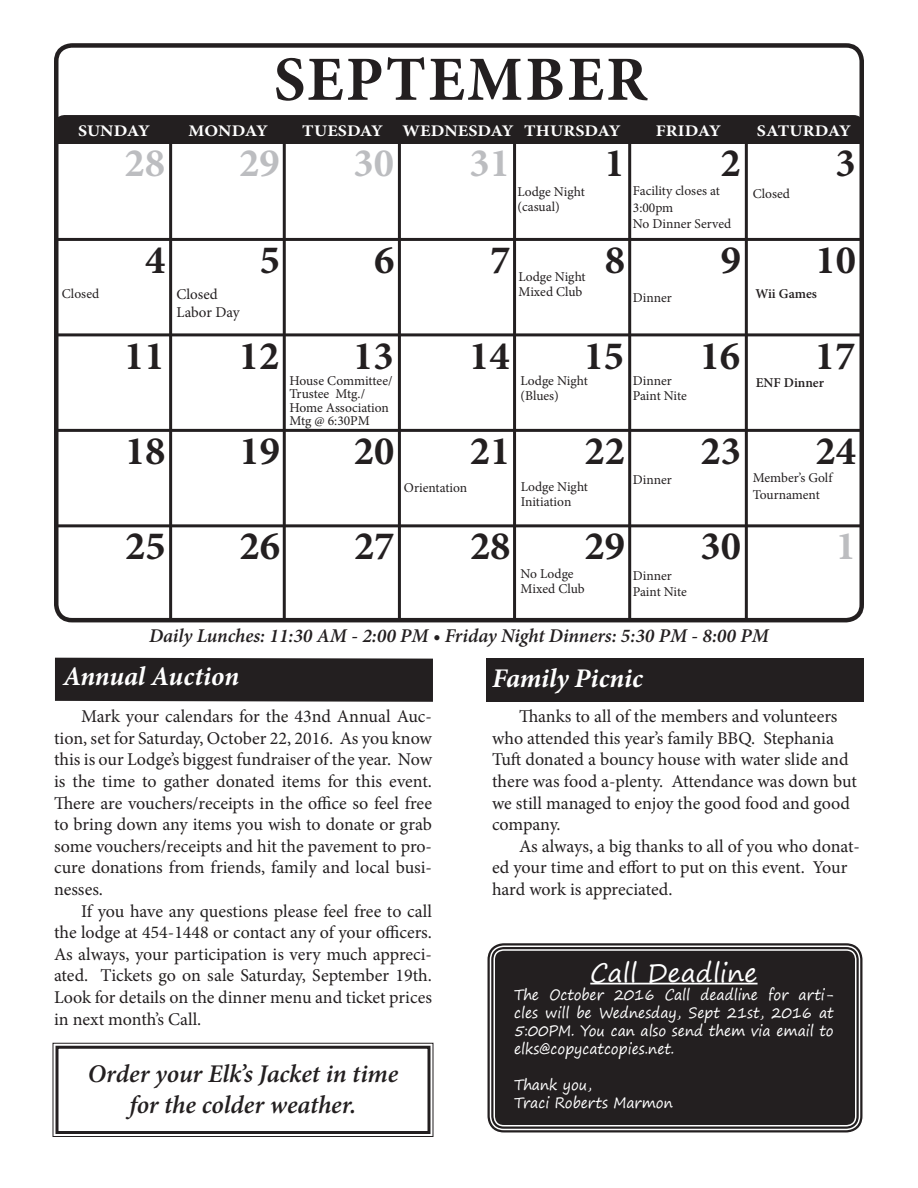
<style>
.page{position:relative;width:918px;height:1188px;background:#fff}
.page>*{position:absolute;margin:0;border:0;box-sizing:border-box;transform-origin:0 0}
.t1{font:700 63px "Minion Pro";letter-spacing:.035em;color:#231f20}
.t2{font:700 40.5px "Minion Pro";color:#231f20}
.t3{font:700 40.5px "Minion Pro";color:#bcbdc0}
.t4{font:italic 700 27px "Minion Pro";color:#fff}
.t5{font:italic 600 25.5px "Minion Pro";letter-spacing:-.005em;color:#231f20}
.t6{font:25.5px "Segoe Print";color:#fff}
.t7{font:italic 600 19.5px "Minion Pro";color:#231f20}
.t8{font:18px/21.6px "Minion Pro";letter-spacing:-.005em;color:#231f20;text-align:justify}
.t9{font:700 16.2px "Minion Pro";letter-spacing:.005em;color:#fff;scale:1.11 1}
.t10{font:15px/18px "Segoe Print";color:#fff;text-align:justify;scale:.92 1}
.t11{font:15px "Minion Pro";letter-spacing:.005em;color:#231f20}
.t12{font:13.5px/13.5px "Minion Pro";color:#231f20}
.t13{font:600 13.5px "Minion Pro";color:#231f20}
</style>
<div class="page">
<div style="left:54px;top:43px;width:810px;height:579px;border:4px solid #231f20;border-radius:16px"></div>
<div style="left:54px;top:115px;width:810px;height:25px;background:#231f20;border-radius:10px"></div>
<div style="left:54px;top:128px;width:810px;height:16px;background:#231f20"></div>
<hr style="left:169px;top:140px;width:3px;height:480px;background:#231f20">
<hr style="left:283px;top:140px;width:3px;height:480px;background:#231f20">
<hr style="left:398px;top:140px;width:3px;height:480px;background:#231f20">
<hr style="left:513px;top:140px;width:3px;height:480px;background:#231f20">
<hr style="left:628px;top:140px;width:3px;height:480px;background:#231f20">
<hr style="left:745px;top:140px;width:3px;height:480px;background:#231f20">
<hr style="left:56px;top:238px;width:805px;height:3px;background:#231f20">
<hr style="left:56px;top:333px;width:806px;height:3px;background:#231f20">
<hr style="left:56px;top:429px;width:806px;height:3px;background:#231f20">
<hr style="left:56px;top:524px;width:806px;height:3px;background:#231f20">
<div style="left:486px;top:659px;width:378px;height:43px;background:#231f20"></div>
<div style="left:55px;top:658px;width:378px;height:44px;background:#231f20"></div>
<div style="left:487px;top:943px;width:376px;height:190px;background:#231f20;border-radius:17px"></div>
<div style="left:486px;top:942px;width:378px;height:192px;border:2px solid #fff;border-radius:17px"></div>
<div style="left:490px;top:946px;width:370px;height:184px;border:2px solid #fff;border-radius:13px"></div>
<div style="left:493px;top:949px;width:364px;height:178px;border:2px solid #fff;border-radius:10px"></div>
<hr style="left:590px;top:983px;width:168px;height:1px;background:#fff">
<svg style="left:52px;top:1042px;width:382px;height:95px"></svg>
<div style="left:56px;top:1046px;width:374px;height:88px;border:3px solid #231f20"></div>
<p class="t1" style="left:274px;top:35px;width:375px">SEPTEMBER</p>
<p class="t9" style="left:78px;top:120px;width:66px">SUNDAY</p>
<p class="t9" style="left:189px;top:120px;width:73px">MONDAY</p>
<p class="t9" style="left:302px;top:120px;width:74px">TUESDAY</p>
<p class="t9" style="left:402px;top:120px;width:102px">WEDNESDAY</p>
<p class="t9" style="left:524px;top:120px;width:88px">THURSDAY</p>
<p class="t9" style="left:656px;top:120px;width:60px">FRIDAY</p>
<p class="t9" style="left:757px;top:120px;width:86px">SATURDAY</p>
<p class="t3" style="left:125px;top:135px;width:42px">28</p>
<p class="t3" style="left:239px;top:135px;width:42px">29</p>
<p class="t3" style="left:354px;top:135px;width:42px">30</p>
<p class="t3" style="left:470px;top:135px;width:42px">31</p>
<p class="t2" style="left:604px;top:135px;width:22px">1</p>
<p class="t2" style="left:720px;top:135px;width:22px">2</p>
<p class="t2" style="left:835px;top:135px;width:22px">3</p>
<p class="t12" style="left:62px;top:287px;width:39px">Closed</p>
<p class="t2" style="left:145px;top:231px;width:22px">4</p>
<p class="t11" style="left:176px;top:284px;width:43px">Closed</p>
<p class="t11" style="left:176px;top:302px;width:65px">Labor Day</p>
<p class="t2" style="left:260px;top:231px;width:22px">5</p>
<p class="t2" style="left:374px;top:231px;width:22px">6</p>
<p class="t12" style="left:517px;top:185px;width:69px">Lodge Night</p>
<p class="t12" style="left:517px;top:200px;width:44px">(casual)</p>
<p class="t12" style="left:633px;top:183px;width:89px;line-height:16.2px">Facility closes at<br>3:00pm</p>
<p class="t12" style="left:633px;top:217px;width:100px">No Dinner Served</p>
<p class="t12" style="left:753px;top:187px;width:39px">Closed</p>
<p class="t2" style="left:490px;top:231px;width:22px">7</p>
<p class="t2" style="left:605px;top:231px;width:22px">8</p>
<p class="t2" style="left:721px;top:231px;width:22px">9</p>
<p class="t2" style="left:816px;top:231px;width:42px">10</p>
<p class="t13" style="left:755px;top:284px;width:63px">Wii Games</p>
<p class="t12" style="left:518px;top:270px;width:69px">Lodge Night</p>
<p class="t12" style="left:518px;top:285px;width:66px">Mixed Club</p>
<p class="t12" style="left:633px;top:291px;width:41px">Dinner</p>
<p class="t2" style="left:124px;top:328px;width:42px">11</p>
<p class="t2" style="left:239px;top:328px;width:42px">12</p>
<p class="t2" style="left:353px;top:328px;width:42px">13</p>
<p class="t2" style="left:469px;top:328px;width:42px">14</p>
<p class="t2" style="left:584px;top:328px;width:42px">15</p>
<p class="t12" style="left:289px;top:374px;width:105px">House Committee/</p>
<p class="t12" style="left:289px;top:387px;width:101px">Trustee Mtg./<br>Home Association<br>Mtg @ 6:30PM</p>
<p class="t12" style="left:521px;top:374px;width:69px">Lodge Night</p>
<p class="t12" style="left:521px;top:389px;width:40px">(Blues)</p>
<p class="t12" style="left:633px;top:374px;width:41px">Dinner</p>
<p class="t12" style="left:633px;top:389px;width:56px">Paint Nite</p>
<p class="t2" style="left:700px;top:328px;width:42px">16</p>
<p class="t2" style="left:815px;top:328px;width:42px">17</p>
<p class="t13" style="left:756px;top:374px;width:70px">ENF Dinner</p>
<p class="t2" style="left:125px;top:423px;width:42px">18</p>
<p class="t2" style="left:240px;top:423px;width:42px">19</p>
<p class="t2" style="left:354px;top:423px;width:42px">20</p>
<p class="t2" style="left:470px;top:423px;width:42px">21</p>
<p class="t2" style="left:584px;top:423px;width:42px">22</p>
<p class="t2" style="left:700px;top:423px;width:42px">23</p>
<p class="t2" style="left:816px;top:423px;width:42px">24</p>
<p class="t12" style="left:404px;top:481px;width:65px">Orientation</p>
<p class="t12" style="left:521px;top:480px;width:69px">Lodge Night</p>
<p class="t12" style="left:521px;top:495px;width:52px">Initiation</p>
<p class="t12" style="left:633px;top:473px;width:41px">Dinner</p>
<p class="t12" style="left:753px;top:471px;width:81px">Member’s Golf</p>
<p class="t12" style="left:753px;top:488px;width:69px">Tournament</p>
<p class="t2" style="left:125px;top:518px;width:42px">25</p>
<p class="t2" style="left:240px;top:518px;width:42px">26</p>
<p class="t2" style="left:354px;top:518px;width:42px">27</p>
<p class="t2" style="left:470px;top:518px;width:42px">28</p>
<p class="t2" style="left:585px;top:518px;width:42px">29</p>
<p class="t2" style="left:701px;top:518px;width:42px">30</p>
<p class="t3" style="left:836px;top:518px;width:22px">1</p>
<p class="t12" style="left:521px;top:567px;width:55px">No Lodge</p>
<p class="t12" style="left:521px;top:582px;width:66px">Mixed Club</p>
<p class="t12" style="left:633px;top:569px;width:41px">Dinner</p>
<p class="t12" style="left:633px;top:585px;width:56px">Paint Nite</p>
<p class="t7" style="left:149px;top:622px;width:621px">Daily Lunches: 11:30 AM - 2:00 PM • Friday Night Dinners: 5:30 PM - 8:00 PM</p>
<p class="t4" style="left:63px;top:658px;width:178px">Annual Auction</p>
<p class="t8" style="left:54px;top:706px;width:380px;text-indent:27px">Mark your calendars for the 43nd Annual Auc&shy;tion, set for Saturday, October 22, 2016. As you know this is our Lodge’s biggest fundraiser of the year. Now is the time to gather donated items for this event.<br>There are vouchers/receipts in the office so feel free to bring down any items you wish to donate or grab some vouchers/receipts and hit the pavement to pro&shy;cure donations from friends, family and local busi&shy;nesses.</p>
<p class="t8" style="left:54px;top:900px;width:380px;text-indent:27px">If you have any questions please feel free to call the lodge at 454-1448 or contact any of your officers.<br>As always, your participation is very much appreci&shy;ated. Tickets go on sale Saturday, September 19th.<br>Look for details on the dinner menu and ticket prices in next month’s Call.</p>
<p class="t5" style="left:88px;top:1056px;width:312px">Order your Elk’s Jacket in time</p>
<p class="t5" style="left:130px;top:1087px;width:228px">for the colder weather.</p>
<p class="t4" style="left:492px;top:659px;width:152px">Family Picnic</p>
<p class="t4" style="left:492px;top:660px;width:133px">Bell Ringers</p>
<p class="t8" style="left:492px;top:706px;width:366px;text-align:left;text-indent:27px">Thanks to all of the members and volunteers who attended this year’s family BBQ. Stephania Tuft donated a bouncy house with water slide and there was food a-plenty. Attendance was down but we still managed to enjoy the good food and good company.</p>
<p class="t8" style="left:492px;top:835px;width:369px;text-align:left;text-indent:27px">As always, a big thanks to all of you who donat&shy;ed your time and effort to put on this event. Your hard work is appreciated.</p>
<p class="t6" style="left:590px;top:950px;width:169px">Call Deadline</p>
<p class="t10" style="left:514px;top:985px;width:349px">The October 2016 Call deadline for arti&shy;cles will be Wednesday, Sept 21st, 2016 at 5:00PM. You can also send them via email to elks@copycatcopies.net.</p>
<p class="t10" style="left:514px;top:1075px;width:86px">Thank you,</p>
<p class="t10" style="left:514px;top:1093px;width:174px">Traci Roberts Marmon</p>
</div>
